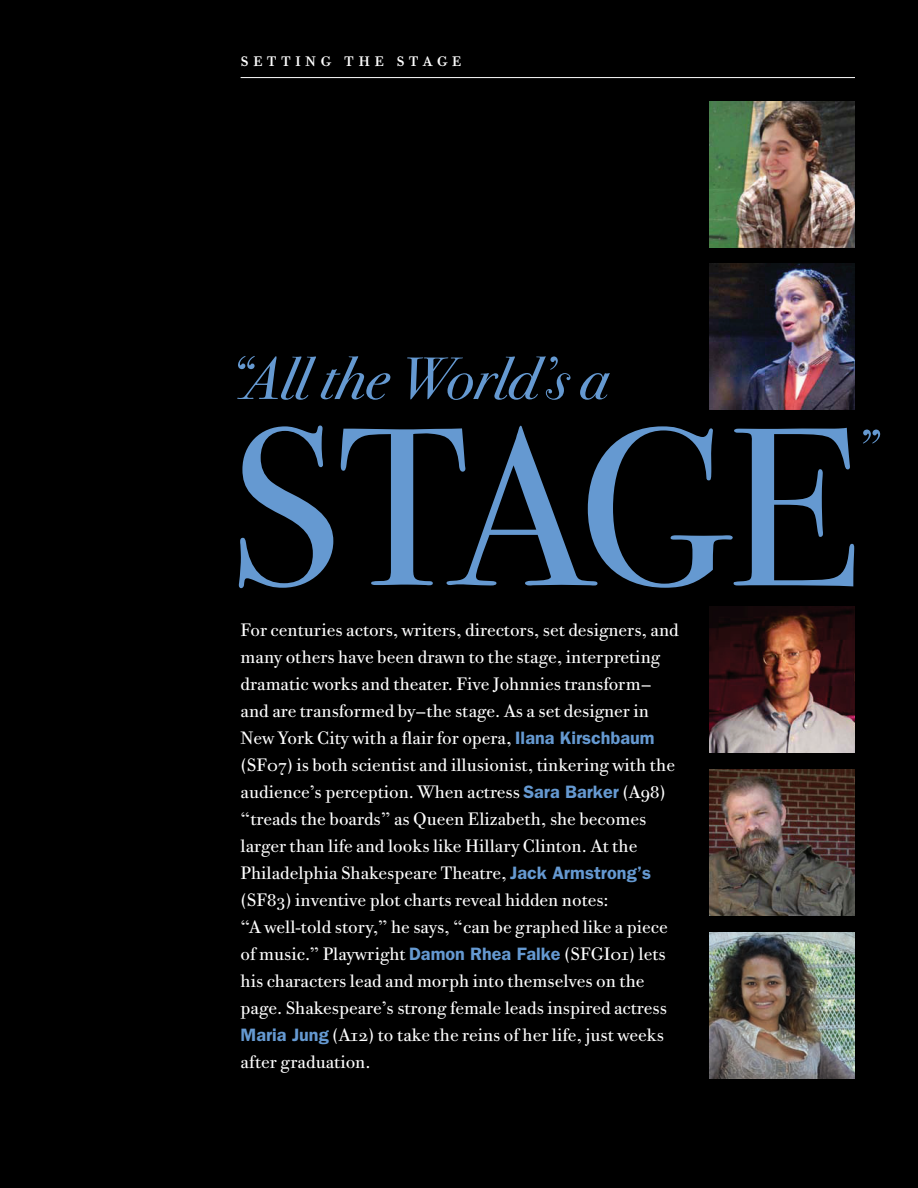
<style>
.page{position:relative;width:918px;height:1188px;background:#000}
.page>*{position:absolute;margin:0;border:0;box-sizing:border-box;transform-origin:0 0}
.t1{font:225px "Bodoni Sev ITC Book OS";letter-spacing:-.025em;color:#6599d1}
.t2{font:63px "Bodoni Sev ITC Book Ital OS";color:#6599d1}
.t3{font:60px "Bodoni Sev ITC Book Ital OS";color:#6599d1}
.t4{font:21px "Bodoni Twe ITC Book SC";letter-spacing:.2em;color:#fff}
.t5{font:18px/27px "Bodoni Twe ITC Book OS";color:#fff}
.s1{font-family:"Franklin Gothic";font-weight:600;color:#6599d1}
</style>
<div class="page">
<hr style="left:241px;top:77px;width:614px;height:1px;background:#fff">
<img style="left:709px;top:102px;width:146px;height:145px">
<img style="left:709px;top:264px;width:146px;height:145px">
<img style="left:709px;top:607px;width:146px;height:146px">
<img style="left:709px;top:932px;width:146px;height:146px">
<img style="left:709px;top:770px;width:146px;height:145px">
<p class="t4" style="left:241px;top:46px;width:222px">setting the stage</p>
<p class="t3" style="left:228px;top:355px;width:383px">“ All the World’s a</p>
<p class="t1" style="left:228px;top:421px;width:632px">STAGE</p>
<p class="t5" style="left:241px;top:619px;width:440px">For centuries actors, writers, directors, set designers, and many others have been drawn to the stage, interpreting dramatic works and theater. Five Johnnies transform— and are transformed by—the stage. As a set designer in New York City with a flair for opera, <span class="s1">Ilana Kirschbaum </span>(SF07) is both scientist and illusionist, tinkering with the audience’s perception. When actress <span class="s1">Sara Barker</span> (A98) “treads the boards” as Queen Elizabeth, she becomes larger than life and looks like Hillary Clinton. At the Philadelphia Shakespeare Theatre, <span class="s1">Jack Armstrong’s </span>(SF83) inventive plot charts reveal hidden notes:<br>“A well-told story,” he says, “can be graphed like a piece of music.” Playwright <span class="s1">Damon Rhea Falke</span> (SFGI01) lets his characters lead and morph into themselves on the page. Shakespeare’s strong female leads inspired actress <span class="s1">Maria Jung</span> (A12) to take the reins of her life, just weeks after graduation.</p>
<p class="t2" style="left:850px;top:428px;width:24px">”</p>
</div>
